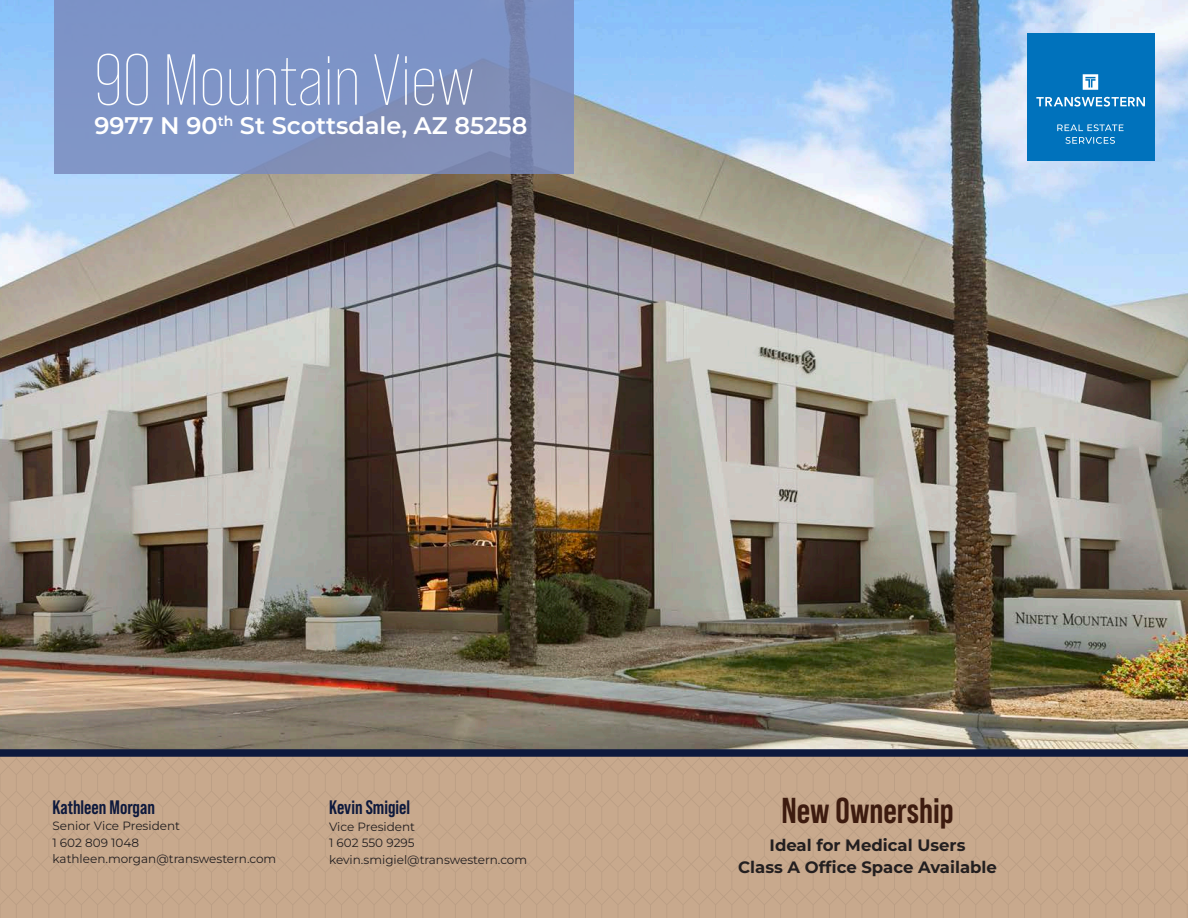
<style>
.page{position:relative;width:1188px;height:918px;background:#fff}
.page>*{position:absolute;margin:0;border:0;box-sizing:border-box;transform-origin:0 0}
.H1_-_Title{font:300 72px "Bebas Neue Pro";color:#fff}
.t1{font:700 36px "Bebas Neue Pro";color:#3d1b0f}
.H2_-_subtitle{font:600 24px "Montserrat";color:#fff}
.t2{font:700 19.5px "Bebas Neue Pro";color:#0d193d}
.p_-_body{font:700 16.5px/22.5px "Montserrat";color:#231f20;text-align:center}
.t3{font:12px/16.5px "Montserrat";color:#231f20}
</style>
<div class="page">
<img style="left:0;top:0;width:1188px;height:749px">
<svg style="left:0;top:749px;width:1188px;height:169px;background:#bea188"></svg>
<svg style="left:54px;top:0;width:519px;height:174px;background:#7e91c2"></svg>
<div style="left:1027px;top:34px;width:127px;height:127px;background:#0072bc"></div>
<svg style="left:1065px;top:137px;width:50px;height:7px"></svg>
<svg style="left:1057px;top:124px;width:67px;height:7px"></svg>
<svg style="left:1083px;top:74px;width:15px;height:16px"></svg>
<svg style="left:1036px;top:97px;width:109px;height:10px"></svg>
<p class="H1_-_Title" style="left:94px;top:40px;width:382px">90 Mountain View</p>
<p class="H2_-_subtitle" style="left:94px;top:109px;width:435px">9977 N 90<sup>th</sup> St Scottsdale, AZ 85258</p>
<h3 class="t2" style="left:52px;top:796px;width:104px">Kathleen Morgan</h3>
<p class="t3" style="left:52px;top:818px;width:225px">Senior Vice President<br>1 602 809 1048 kathleen.morgan@transwestern.com</p>
<h3 class="t2" style="left:329px;top:796px;width:83px">Kevin Smigiel</h3>
<p class="t3" style="left:329px;top:818px;width:200px">Vice President<br>1 602 550 9295 kevin.smigiel@transwestern.com</p>
<h3 class="t1" style="left:781px;top:790px;width:174px">New Ownership</h3>
<p class="p_-_body" style="left:738px;top:833px;width:260px">Ideal for Medical Users<br>Class A Office Space Available</p>
</div>
